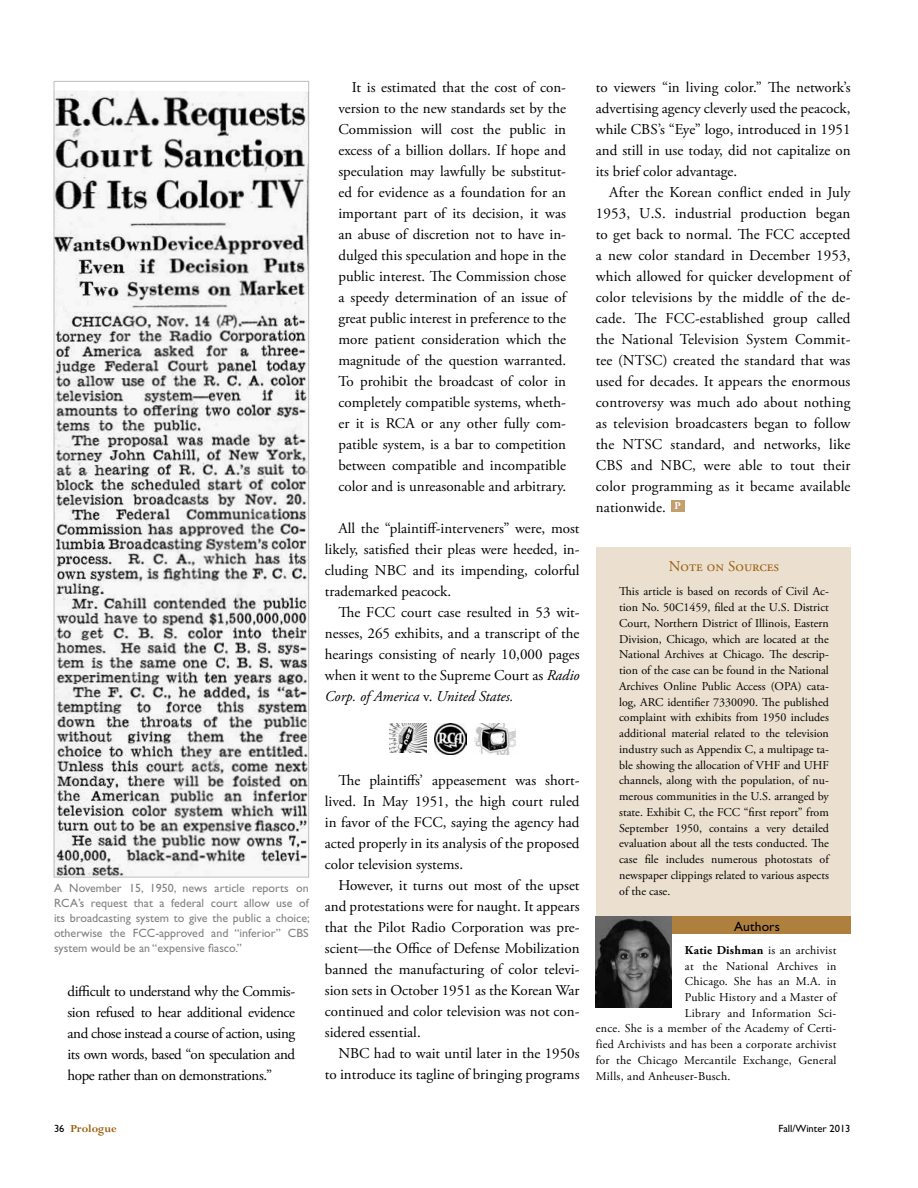
<style>
.page{position:relative;width:918px;height:1188px;background:#fff}
.page>*{position:absolute;margin:0;border:0;box-sizing:border-box;transform-origin:0 0}
.t1{font:15px/21px "Adobe Garamond Pro";color:#000;text-align:justify}
.t2{font:15px "Adobe Garamond Pro";color:#9b5f0e}
.t3{font:13.5px "Gill Sans";letter-spacing:.01em;color:#000}
.t4{font:12px/15.8px "Adobe Garamond Pro";color:#000;text-align:justify}
.t5{font:12px/15px "Gill Sans";color:#808285;text-align:justify}
.t6{font:12px "Adobe Garamond Pro";letter-spacing:.02em;color:#000}
.t7{font:700 12px "Perpetua Std";color:#9b5f0e}
.t8{font:10.5px "Gill Sans Std";color:#000}
.t9{font:700 10.5px "Adobe Garamond Pro";color:#fff}
.s1{font-style:italic}
.s2{font-weight:700}
.s3{font-family:"Gill Sans Std";font-weight:400;font-size:10.5px;color:#000}
</style>
<div class="page">
<div style="left:596px;top:548px;width:254px;height:369px;background:#ebdfcf"></div>
<div style="left:596px;top:917px;width:254px;height:17px;background:#af7f3e"></div>
<img style="left:596px;top:917px;width:75px;height:90px">
<img style="left:56px;top:91px;width:251px;height:785px">
<div style="left:54px;top:81px;width:255px;height:797px;border:1px solid #bcbec0"></div>
<img style="left:389px;top:723px;width:37px;height:30px">
<img style="left:435px;top:723px;width:31px;height:32px">
<img style="left:475px;top:723px;width:40px;height:32px">
<div style="left:671px;top:501px;width:13px;height:11px;background:#c39f6e"></div>
<p class="t1" style="left:338px;top:77px;width:231px;text-indent:14px">It is estimated that the cost of con&shy;version to the new standards set by the Commission will cost the public in excess of a billion dollars. If hope and speculation may lawfully be substitut&shy;ed for evidence as a foundation for an important part of its decision, it was an abuse of discretion not to have in&shy;dulged this speculation and hope in the public interest. The Commission chose a speedy determination of an issue of great public interest in preference to the more patient consideration which the magnitude of the question warranted.<br>To prohibit the broadcast of color in completely compatible systems, wheth&shy;er it is RCA or any other fully com&shy;patible system, is a bar to competition between compatible and incompatible color and is unreasonable and arbitrary.</p>
<p class="t1" style="left:325px;top:518px;width:256px;text-indent:14px">All the “plaintiff-interveners” were, most likely, satisfied their pleas were heeded, in&shy;cluding NBC and its impending, colorful trademarked peacock.</p>
<p class="t1" style="left:325px;top:602px;width:256px;text-indent:14px">The FCC court case resulted in 53 wit&shy;nesses, 265 exhibits, and a transcript of the hearings consisting of nearly 10,000 pages when it went to the Supreme Court as <span class="s1">Radio Corp. of America</span> v. <span class="s1">United States.</span></p>
<p class="t5" style="left:54px;top:880px;width:257px">A November 15, 1950, news article reports on RCA’s request that a federal court allow use of its broadcasting system to give the public a choice; otherwise the FCC-approved and “inferior” CBS system would be an “expensive fiasco.”</p>
<p class="t1" style="left:68px;top:981px;width:229px">difficult to understand why the Commis&shy;sion refused to hear additional evidence and chose instead a course of action, using its own words, based “on speculation and hope rather than on demonstrations.”</p>
<p class="t1" style="left:325px;top:770px;width:256px;text-indent:14px">The plaintiffs’ appeasement was short&shy;lived. In May 1951, the high court ruled in favor of the FCC, saying the agency had acted properly in its analysis of the proposed color television systems.</p>
<p class="t1" style="left:325px;top:875px;width:256px;text-indent:14px">However, it turns out most of the upset and protestations were for naught. It appears that the Pilot Radio Corporation was pre&shy;scient—the Office of Defense Mobilization banned the manufacturing of color televi&shy;sion sets in October 1951 as the Korean War continued and color television was not con&shy;sidered essential.</p>
<p class="t1" style="left:325px;top:1043px;width:256px;text-align:right">NBC had to wait until later in the 1950s to introduce its tagline of bringing programs</p>
<p class="t1" style="left:596px;top:77px;width:256px">to viewers “in living color.” The network’s advertising agency cleverly used the peacock, while CBS’s “Eye” logo, introduced in 1951 and still in use today, did not capitalize on its brief color advantage.</p>
<p class="t1" style="left:596px;top:182px;width:258px;text-indent:14px">After the Korean conflict ended in July 1953, U.S. industrial production began to get back to normal. The FCC accepted a new color standard in December 1953, which allowed for quicker development of color televisions by the middle of the de&shy;cade. The FCC-established group called the National Television System Commit&shy;tee (NTSC) created the standard that was used for decades. It appears the enormous controversy was much ado about nothing as television broadcasters began to follow the NTSC standard, and networks, like CBS and NBC, were able to tout their color programming as it became available nationwide.</p>
<p class="t9" style="left:674px;top:499px;width:8px">P</p>
<p class="t2" style="left:669px;top:557px;width:112px">Note on Sources</p>
<p class="t4" style="left:619px;top:584px;width:213px">This article is based on records of Civil Ac&shy;tion No. 50C1459, filed at the U.S. District Court, Northern District of Illinois, Eastern Division, Chicago, which are located at the National Archives at Chicago. The descrip&shy;tion of the case can be found in the National Archives Online Public Access (OPA) cata&shy;log, ARC identifier 7330090. The published complaint with exhibits from 1950 includes additional material related to the television industry such as Appendix C, a multipage ta&shy;ble showing the allocation of VHF and UHF channels, along with the population, of nu&shy;merous communities in the U.S. arranged by state. Exhibit C, the FCC “first report” from September 1950, contains a very detailed evaluation about all the tests conducted. The case file includes numerous photostats of newspaper clippings related to various aspects of the case.</p>
<p class="t3" style="left:734px;top:919px;width:47px">Authors</p>
<p class="t4" style="left:685px;top:943px;width:153px"><span class="s2">Katie Dishman</span> is an archivist</p>
<p class="t4" style="left:685px;top:958px;width:153px">at the National Archives in</p>
<p class="t4" style="left:685px;top:974px;width:153px">Chicago. She has an M.A. in</p>
<p class="t4" style="left:685px;top:990px;width:154px">Public History and a Master of</p>
<p class="t6" style="left:685px;top:1006px;width:153px">Library and Information Sci-</p>
<p class="t6" style="left:596px;top:1021px;width:242px">ence. She is a member of the Academy of Certi-</p>
<p class="t6" style="left:596px;top:1037px;width:242px">fied Archivists and has been a corporate archivist</p>
<p class="t4" style="left:596px;top:1053px;width:242px">for the Chicago Mercantile Exchange, General</p>
<p class="t4" style="left:596px;top:1068px;width:136px">Mills, and Anheuser-Busch.</p>
<p class="t7" style="left:54px;top:1123px;width:64px"><span class="s3">36</span> Prologue</p>
<p class="t8" style="left:778px;top:1122px;width:74px">Fall/Winter 2013</p>
</div>
